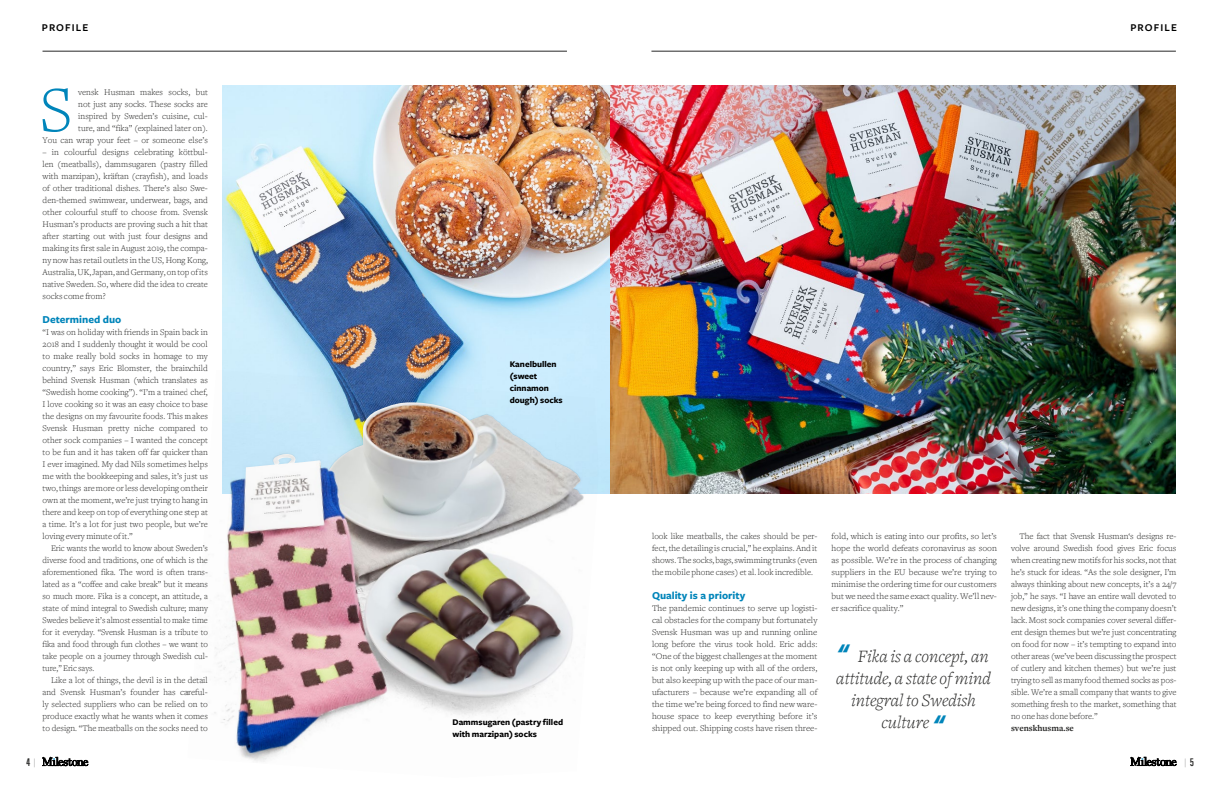
<style>
.page{position:relative;width:1219px;height:794px;background:#fff}
.page>*{position:absolute;margin:0;border:0;box-sizing:border-box;transform-origin:0 0}
.t1{font:300 66.6px "Freight Text";color:#0085ba}
.t2{font:italic 300 18px/22px "Freight Text";color:#282827;text-align:center}
.t3{font:700 11px "Freight Sans Pro";color:#0085ba}
.t4{font:600 10.8px "Freight Sans Pro";letter-spacing:.1em;color:#000}
.t5{font:700 10px "Trump Gothic West";color:#282827}
.t6{font:300 10px "Freight Disp Pro";color:#282827}
.t7{font:300 9px/12px "Freight Text";color:#282827;text-align:justify}
.t8{font:700 9px/12px "Freight Sans";color:#000}
.t9{font:700 9px "Freight Text";color:#282827}
.s1{font-family:"Trump Gothic West";font-weight:700;font-style:normal;font-size:36px;color:#0085ba}
.s2{font-family:"Freight Disp Pro";font-weight:500;font-style:italic}
.s3{font-family:"Trump Gothic West";font-weight:700}
</style>
<div class="page">
<svg style="left:43px;top:757px;width:45px;height:9px"></svg>
<svg style="left:1131px;top:757px;width:45px;height:8px"></svg>
<hr style="left:43px;top:51px;width:524px;height:1px;background:#282827">
<hr style="left:651px;top:51px;width:525px;height:1px;background:#282827">
<img style="left:222px;top:86px;width:954px;height:408px">
<img style="left:195px;top:370px;width:404px;height:392px">
<img style="left:227px;top:410px;width:346px;height:344px">
<p class="t4" style="left:42px;top:20px;width:48px">PROFILE</p>
<p class="t4" style="left:1130px;top:20px;width:48px">PROFILE</p>
<h1 class="t1" style="left:40px;top:71px;width:33px">S</h1>
<p class="t7" style="left:43px;top:86px;width:167px;text-align:right">vensk Husman makes socks, but<br>not just any socks. These socks are<br>inspired by Sweden’s cuisine, cul-<br>ture, and “fika” (explained later on).<br>You can wrap your feet – or someone else’s</p>
<p class="t7" style="left:43px;top:146px;width:167px">– in colourful designs celebrating köttbul&shy;len (meatballs), dammsugaren (pastry filled with marzipan), kräftan (crayfish), and loads of other traditional dishes. There’s also Swe&shy;den-themed swimwear, underwear, bags, and other colourful stuff to choose from. Svensk Husman’s products are proving such a hit that after starting out with just four designs and making its first sale in August 2019, the compa&shy;ny now has retail outlets in the US, Hong Kong, Australia, UK, Japan, and Germany, on top of its native Sweden. So, where did the idea to create socks come from?</p>
<p class="t3" style="left:43px;top:312px;width:80px">Determined duo</p>
<p class="t7" style="left:43px;top:326px;width:167px">“I was on holiday with friends in Spain back in 2018 and I suddenly thought it would be cool to make really bold socks in homage to my country,” says Eric Blomster, the brainchild behind Svensk Husman (which translates as “Swedish home cooking”). “I’m a trained chef, I love cooking so it was an easy choice to base the designs on my favourite foods. This makes Svensk Husman pretty niche compared to other sock companies – I wanted the concept to be fun and it has taken off far quicker than I ever imagined. My dad Nils sometimes helps me with the bookkeeping and sales, it’s just us two, things are more or less developing on their own at the moment, we’re just trying to hang in there and keep on top of everything one step at a time. It’s a lot for just two people, but we’re loving every minute of it.”</p>
<p class="t7" style="left:43px;top:542px;width:167px;text-indent:9px">Eric wants the world to know about Sweden’s diverse food and traditions, one of which is the aforementioned fika. The word is often trans&shy;lated as a “coffee and cake break” but it means so much more. Fika is a concept, an attitude, a state of mind integral to Swedish culture; many Swedes believe it’s almost essential to make time for it everyday. “Svensk Husman is a tribute to fika and food through fun clothes – we want to take people on a journey through Swedish cul&shy;ture,” Eric says.</p>
<p class="t7" style="left:43px;top:674px;width:167px;text-indent:9px">Like a lot of things, the devil is in the detail and Svensk Husman’s founder has careful&shy;ly selected suppliers who can be relied on to produce exactly what he wants when it comes to design. “The meatballs on the socks need to</p>
<p class="t8" style="left:510px;top:358px;width:54px">Kanelbullen (sweet cinnamon dough) socks</p>
<p class="t8" style="left:453px;top:716px;width:112px">Dammsugaren (pastry filled with marzipan) socks</p>
<p class="t7" style="left:652px;top:530px;width:167px">look like meatballs, the cakes should be per&shy;fect, the detailing is crucial,” he explains. And it shows. The socks, bags, swimming trunks (even the mobile phone cases) et al. look incredible.</p>
<p class="t3" style="left:652px;top:588px;width:95px">Quality is a priority</p>
<p class="t7" style="left:652px;top:602px;width:167px">The pandemic continues to serve up logisti&shy;cal obstacles for the company but fortunately Svensk Husman was up and running online long before the virus took hold. Eric adds: “One of the biggest challenges at the moment is not only keeping up with all of the orders, but also keeping up with the pace of our man&shy;ufacturers – because we’re expanding all of the time we’re being forced to find new ware&shy;house space to keep everything before it’s shipped out. Shipping costs have risen three-</p>
<p class="t7" style="left:831px;top:530px;width:167px">fold, which is eating into our profits, so let’s hope the world defeats coronavirus as soon as possible. We’re in the process of changing suppliers in the EU because we’re trying to minimise the ordering time for our customers but we need the same exact quality. We’ll nev&shy;er sacrifice quality.”</p>
<p class="t7" style="left:1011px;top:530px;width:167px;text-indent:9px">The fact that Svensk Husman‘s designs re&shy;volve around Swedish food gives Eric focus when creating new motifs for his socks, not that he’s stuck for ideas. “As the sole designer, I’m always thinking about new concepts, it’s a 24/7 job,” he says. “I have an entire wall devoted to new designs, it’s one thing the company doesn’t lack. Most sock companies cover several differ&shy;ent design themes but we’re just concentrating on food for now – it’s tempting to expand into other areas (we’ve been discussing the prospect of cutlery and kitchen themes) but we’re just trying to sell as many food themed socks as pos&shy;sible. We’re a small company that wants to give something fresh to the market, something that no one has done before.”</p>
<p class="t9" style="left:1011px;top:723px;width:64px">svenskhusma.se</p>
<h2 class="t2" style="left:836px;top:645px;width:156px"><span class="s1">“</span> Fika is a concept, an attitude, a state of mind integral to Swedish culture <span class="s1">“</span></h2>
<p class="t5" style="left:27px;top:755px;width:10px">4 <span class="s2">|</span></p>
<p class="t6" style="left:1185px;top:756px;width:11px">| <span class="s3">5</span></p>
</div>
